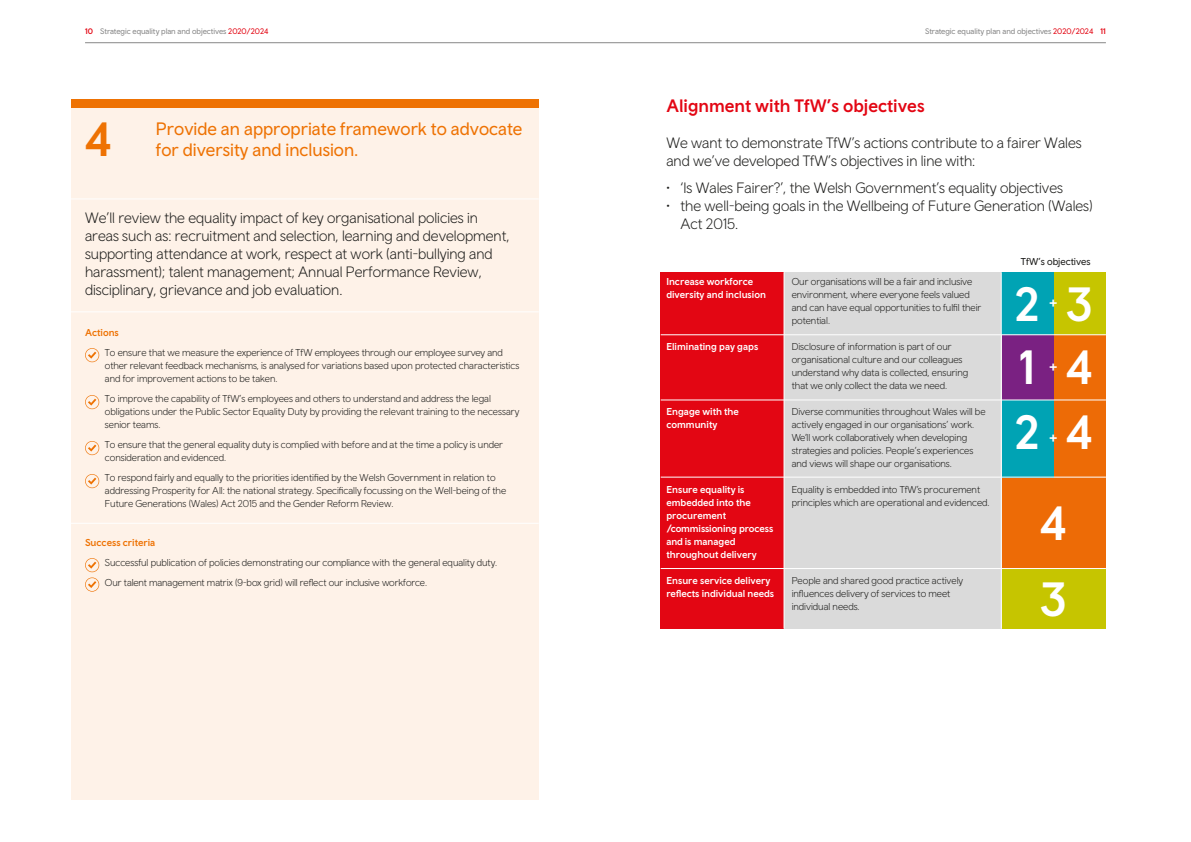
<style>
.page{position:relative;width:1191px;height:842px;background:#fff}
.page>*{position:absolute;margin:0;border:0;box-sizing:border-box;transform-origin:0 0}
.t1{font:500 48px/65.2px "Wales Sans Body";color:#fff}
.t2{font:500 48px "Wales Sans Body";color:#ee7203}
.t3{font:18px/21px "Wales Sans Body";color:#ee7203}
.t4{font:500 18px "Wales Sans Body";color:#e30613}
.t5{font:500 17px "Wales Sans Body";color:#fff}
.t6{font:300 15px/18px "Wales Sans Body";color:#1d1d1b}
.t7{font:300 10px/13px "Wales Sans Body";color:#1d1d1b}
.t8{font:500 10px/13px "Wales Sans Body";color:#fff}
.t9{font:500 10px "Wales Sans Body";color:#ee7203}
.t10{font:10px "Wales Sans Body";color:#1d1d1b}
.t11{font:8px "Wales Sans Body";letter-spacing:-.01em;color:#878787}
.s1{font-weight:500;color:#e30613}
.s2{color:#e30613}
</style>
<div class="page">
<div style="left:1001px;top:568px;width:105px;height:61px;background:#c6c500"></div>
<div style="left:1001px;top:477px;width:105px;height:92px;background:#ed6b06"></div>
<div style="left:1053px;top:335px;width:53px;height:65px;background:#ed6b06"></div>
<div style="left:1001px;top:335px;width:52px;height:65px;background:#7a2182"></div>
<div style="left:1053px;top:400px;width:53px;height:77px;background:#ed6b06"></div>
<div style="left:1001px;top:400px;width:52px;height:77px;background:#00a3b4"></div>
<div style="left:1053px;top:272px;width:53px;height:63px;background:#c6c500"></div>
<div style="left:783px;top:272px;width:218px;height:357px;background:#dadada"></div>
<div style="left:1001px;top:272px;width:52px;height:63px;background:#00a3b4"></div>
<div style="left:660px;top:272px;width:123px;height:357px;background:#e30613"></div>
<hr style="left:85px;top:43px;width:1021px;height:1px;background:#878787">
<div style="left:71px;top:100px;width:468px;height:700px;background:#fef2e8"></div>
<svg style="left:85px;top:348px;width:14px;height:14px"></svg>
<svg style="left:85px;top:441px;width:14px;height:14px"></svg>
<svg style="left:85px;top:474px;width:14px;height:14px"></svg>
<div style="left:71px;top:100px;width:468px;height:8px;background:#ee7203"></div>
<hr style="left:660px;top:334px;width:446px;height:1px;background:#fff">
<hr style="left:660px;top:400px;width:446px;height:1px;background:#fff">
<hr style="left:660px;top:477px;width:446px;height:1px;background:#fff">
<hr style="left:660px;top:568px;width:446px;height:1px;background:#fff">
<hr style="left:783px;top:272px;width:1px;height:357px;background:#fff">
<hr style="left:1001px;top:272px;width:1px;height:357px;background:#fff">
<hr style="left:71px;top:198px;width:468px;height:1px;background:#fff">
<hr style="left:71px;top:311px;width:468px;height:1px;background:#fff">
<hr style="left:71px;top:523px;width:468px;height:1px;background:#fff">
<svg style="left:85px;top:558px;width:14px;height:34px"></svg>
<svg style="left:85px;top:395px;width:14px;height:14px"></svg>
<p class="t11" style="left:85px;top:26px;width:185px"><span class="s1">10</span> Strategic equality plan and objectives <span class="s2">2020/2024</span></p>
<p class="t11" style="left:925px;top:26px;width:182px">Strategic equality plan and objectives <span class="s2">2020/2024</span> <span class="s1">11</span></p>
<h1 class="t2" style="left:85px;top:110px;width:28px">4</h1>
<h2 class="t3" style="left:156px;top:117px;width:368px">Provide an appropriate framework to advocate for diversity and inclusion.</h2>
<p class="t6" style="left:85px;top:209px;width:426px">We’ll review the equality impact of key organisational policies in areas such as: recruitment and selection, learning and development, supporting attendance at work, respect at work (anti-bullying and harassment); talent management; Annual Performance Review, disciplinary, grievance and job evaluation.</p>
<p class="t9" style="left:85px;top:326px;width:35px">Actions</p>
<p class="t7" style="left:105px;top:346px;width:416px">To ensure that we measure the experience of TfW employees through our employee survey and other relevant feedback mechanisms, is analysed for variations based upon protected characteristics and for improvement actions to be taken.</p>
<p class="t7" style="left:105px;top:392px;width:416px">To improve the capability of TfW’s employees and others to understand and address the legal obligations under the Public Sector Equality Duty by providing the relevant training to the necessary senior teams.</p>
<p class="t7" style="left:105px;top:438px;width:400px">To ensure that the general equality duty is complied with before and at the time a policy is under consideration and evidenced.</p>
<p class="t7" style="left:105px;top:471px;width:403px">To respond fairly and equally to the priorities identified by the Welsh Government in relation to addressing Prosperity for All: the national strategy. Specifically focussing on the Well-being of the<br>Future Generations (Wales) Act 2015 and the Gender Reform Review.</p>
<p class="t9" style="left:85px;top:536px;width:72px">Success criteria</p>
<p class="t7" style="left:105px;top:552px;width:394px;line-height:20px">Successful publication of policies demonstrating our compliance with the general equality duty.<br>Our talent management matrix (9-box grid) will reflect our inclusive workforce.</p>
<h2 class="t4" style="left:666px;top:95px;width:260px">Alignment with TfW’s objectives</h2>
<h3 class="t6" style="left:666px;top:133px;width:417px">We want to demonstrate TfW’s actions contribute to a fairer Wales and we’ve developed TfW’s objectives in line with:</h3>
<h3 class="t6" style="left:666px;top:178px;width:398px">• ‘Is Wales Fairer?’, the Welsh Government’s equality objectives</h3>
<h3 class="t6" style="left:680px;top:196px;width:414px;text-indent:-14px">• the well-being goals in the Wellbeing of Future Generation (Wales)<br>Act 2015.</h3>
<p class="t10" style="left:1021px;top:255px;width:71px">TfW’s objectives</p>
<h1 class="t1" style="left:1014px;top:270px;width:27px">2</h1>
<p class="t7" style="left:791px;top:275px;width:191px">Our organisations will be a fair and inclusive environment, where everyone feels valued and can have equal opportunities to fulfil their potential.</p>
<p class="t7" style="left:791px;top:340px;width:178px">Disclosure of information is part of our organisational culture and our colleagues understand why data is collected, ensuring that we only collect the data we need.</p>
<p class="t7" style="left:791px;top:405px;width:195px">Diverse communities throughout Wales will be actively engaged in our organisations’ work.<br>We’ll work collaboratively when developing strategies and policies. People’s experiences and views will shape our organisations.</p>
<p class="t7" style="left:791px;top:483px;width:199px">Equality is embedded into TfW’s procurement principles which are operational and evidenced.</p>
<p class="t8" style="left:666px;top:275px;width:101px">Increase workforce diversity and inclusion</p>
<h1 class="t1" style="left:1065px;top:270px;width:28px">3</h1>
<h3 class="t5" style="left:1049px;top:293px;width:10px">+</h3>
<p class="t8" style="left:666px;top:340px;width:93px">Eliminating pay gaps</p>
<h1 class="t1" style="left:1014px;top:333px;width:79px">1 4<br>2 4</h1>
<h3 class="t5" style="left:1049px;top:357px;width:10px">+</h3>
<p class="t8" style="left:666px;top:405px;width:74px">Engage with the community</p>
<h3 class="t5" style="left:1049px;top:428px;width:10px">+</h3>
<p class="t8" style="left:666px;top:483px;width:108px">Ensure equality is embedded into the procurement /commissioning process and is managed throughout delivery</p>
<p class="t8" style="left:666px;top:574px;width:109px">Ensure service delivery reflects individual needs</p>
<h1 class="t1" style="left:1040px;top:490px;width:28px">4</h1>
<p class="t7" style="left:791px;top:574px;width:173px">People and shared good practice actively influences delivery of services to meet individual needs.</p>
<h1 class="t1" style="left:1040px;top:565px;width:28px">3</h1>
</div>
